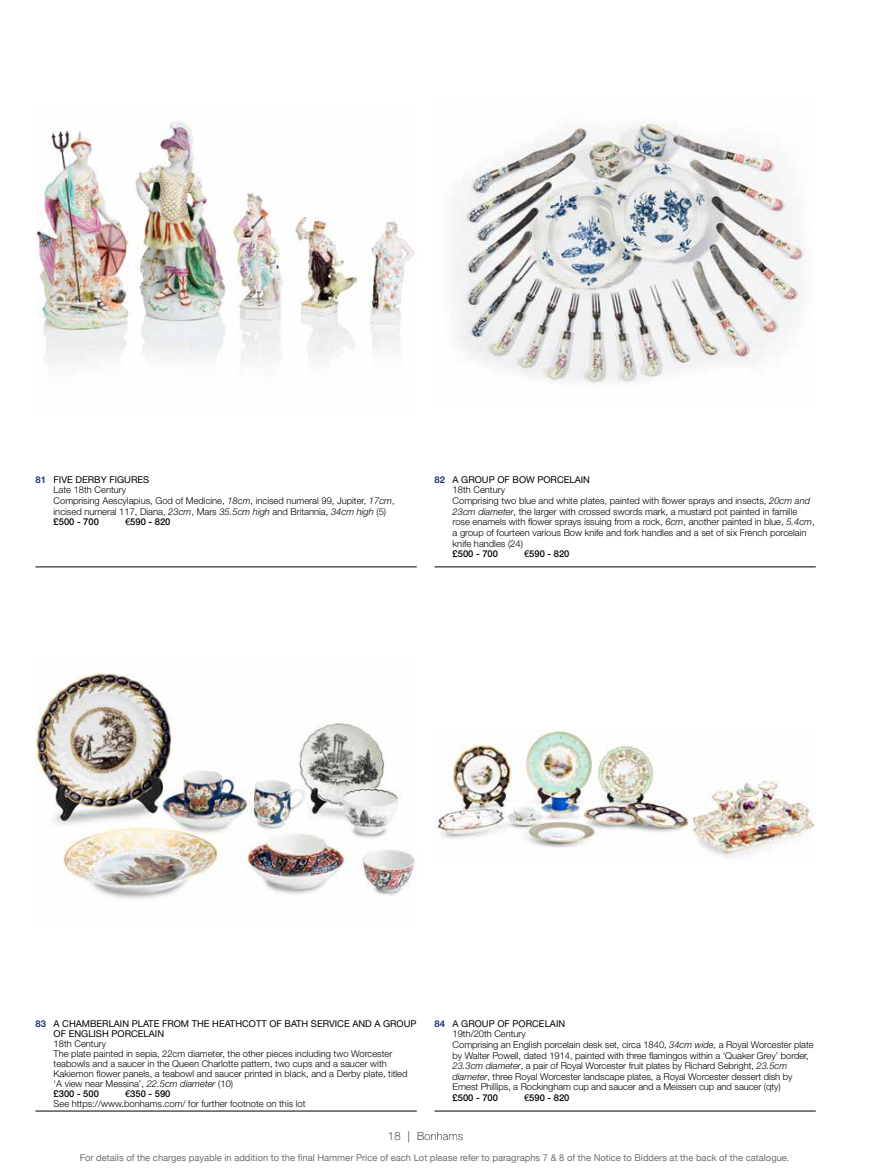
<style>
.page{position:relative;width:869px;height:1170px;background:#fff}
.page>*{position:absolute;margin:0;border:0;box-sizing:border-box;transform-origin:0 0}
.t1{font:100 11.25px "Helvetica Neue";letter-spacing:.02em;color:#000}
.t2{font:300 9.38px/10.6px "Helvetica Neue";color:#000}
.t3{font:9.38px "Helvetica Neue";color:#6f6f6f}
.t4{font:9.38px "Helvetica Neue";color:#000}
.t5{font:500 9.38px "Helvetica Neue";color:#000}
.t6{font:700 9.38px "Helvetica Neue";color:#283583}
.s1{font-style:italic}
.s2{font-weight:500}
.s3{font-weight:400}
</style>
<div class="page">
<hr style="left:35px;top:566px;width:381px;height:1px;background:#000">
<hr style="left:434px;top:566px;width:381px;height:1px;background:#000">
<hr style="left:35px;top:1110px;width:381px;height:1px;background:#000">
<hr style="left:434px;top:1110px;width:381px;height:1px;background:#000">
<img style="left:437px;top:731px;width:378px;height:128px">
<img style="left:35px;top:673px;width:381px;height:226px">
<img style="left:454px;top:122px;width:352px;height:262px">
<img style="left:35px;top:121px;width:379px;height:244px">
<p class="t6" style="left:35px;top:473px;width:12px">81</p>
<p class="t4" style="left:54px;top:474px;width:97px">FIVE DERBY FIGURES</p>
<p class="t6" style="left:434px;top:473px;width:12px">82</p>
<p class="t2" style="left:54px;top:484px;width:342px">Late 18th Century<br>Comprising Aescylapius, God of Medicine, <span class="s1">18cm</span>, incised numeral 99, Jupiter, <span class="s1">17cm</span>, incised numeral 117, Diana, <span class="s1">23cm</span>, Mars <span class="s1">35.5cm high</span> and Britannia, <span class="s1">34cm high</span> (5) <span class="s2">£500 - 700</span></p>
<p class="t4" style="left:452px;top:474px;width:139px">A GROUP OF BOW PORCELAIN</p>
<p class="t2" style="left:452px;top:484px;width:363px">18th Century<br>Comprising two blue and white plates, painted with flower sprays and insects, <span class="s1">20cm and 23cm diameter</span>, the larger with crossed swords mark, a mustard pot painted in famille rose enamels with flower sprays issuing from a rock, <span class="s1">6cm</span>, another painted in blue, <span class="s1">5.4cm</span>, a group of fourteen various Bow knife and fork handles and a set of six French porcelain knife handles (24)</p>
<p class="t5" style="left:452px;top:548px;width:47px">£500 - 700</p>
<p class="t5" style="left:524px;top:548px;width:47px"><span class="s3">€</span>590 - 820</p>
<p class="t5" style="left:125px;top:516px;width:47px"><span class="s3">€</span>590 - 820</p>
<p class="t4" style="left:54px;top:1017px;width:17px">A CHAM</p>
<p class="t4" style="left:90px;top:1017px;width:328px">BERLAIN PLATE FROM THE HEATHCOTT OF BATH SERVICE AND A GROUP</p>
<p class="t6" style="left:434px;top:1017px;width:12px">84</p>
<p class="t4" style="left:54px;top:1027px;width:112px">OF ENGLISH PORCELAIN</p>
<p class="t2" style="left:54px;top:1037px;width:355px;line-height:10px">18th Century<br>The plate painted in sepia, 22cm diameter, the other pieces including two Worcester teabowls and a saucer in the Queen Charlotte pattern, two cups and a saucer with Kakiemon flower panels, a teabowl and saucer printed in black, and a Derby plate, titled ‘A view near Messina’, <span class="s1">22.5cm diameter</span> (10)<br><span class="s2">£300 - 500</span></p>
<p class="t4" style="left:452px;top:1017px;width:114px">A GROUP OF PORCELAIN</p>
<p class="t2" style="left:452px;top:1028px;width:362px">19th/20th Century<br>Comprising an English porcelain desk set, circa 1840, <span class="s1">34cm wide</span>, a Royal Worcester plate by Walter Powell, dated 1914, painted with three flamingos within a ‘Quaker Grey’ border, <span class="s1">23.3cm diameter</span>, a pair of Royal Worcester fruit plates by Richard Sebright, <span class="s1">23.5cm diameter</span>, three Royal Worcester landscape plates, a Royal Worcester dessert dish by Ernest Phillips, a Rockingham cup and saucer and a Meissen cup and saucer (qty)</p>
<p class="t5" style="left:452px;top:1091px;width:47px">£500 - 700</p>
<p class="t5" style="left:524px;top:1091px;width:47px"><span class="s3">€</span>590 - 820</p>
<p class="t6" style="left:35px;top:1017px;width:12px">83</p>
<p class="t2" style="left:54px;top:1088px;width:253px;line-height:10px;text-indent:71px"><span class="s3">€</span><span class="s2">350 - 590<br></span>See https://www.bonhams.com/ for further footnote on this lot</p>
<p class="t1" style="left:388px;top:1129px;width:77px">18 | Bonhams</p>
<p class="t3" style="left:80px;top:1150px;width:711px">For details of the charges payable in addition to the final Hammer Price of each Lot please refer to paragraphs 7 &amp; 8 of the Notice to Bidders at the back of the catalogue.</p>
</div>
